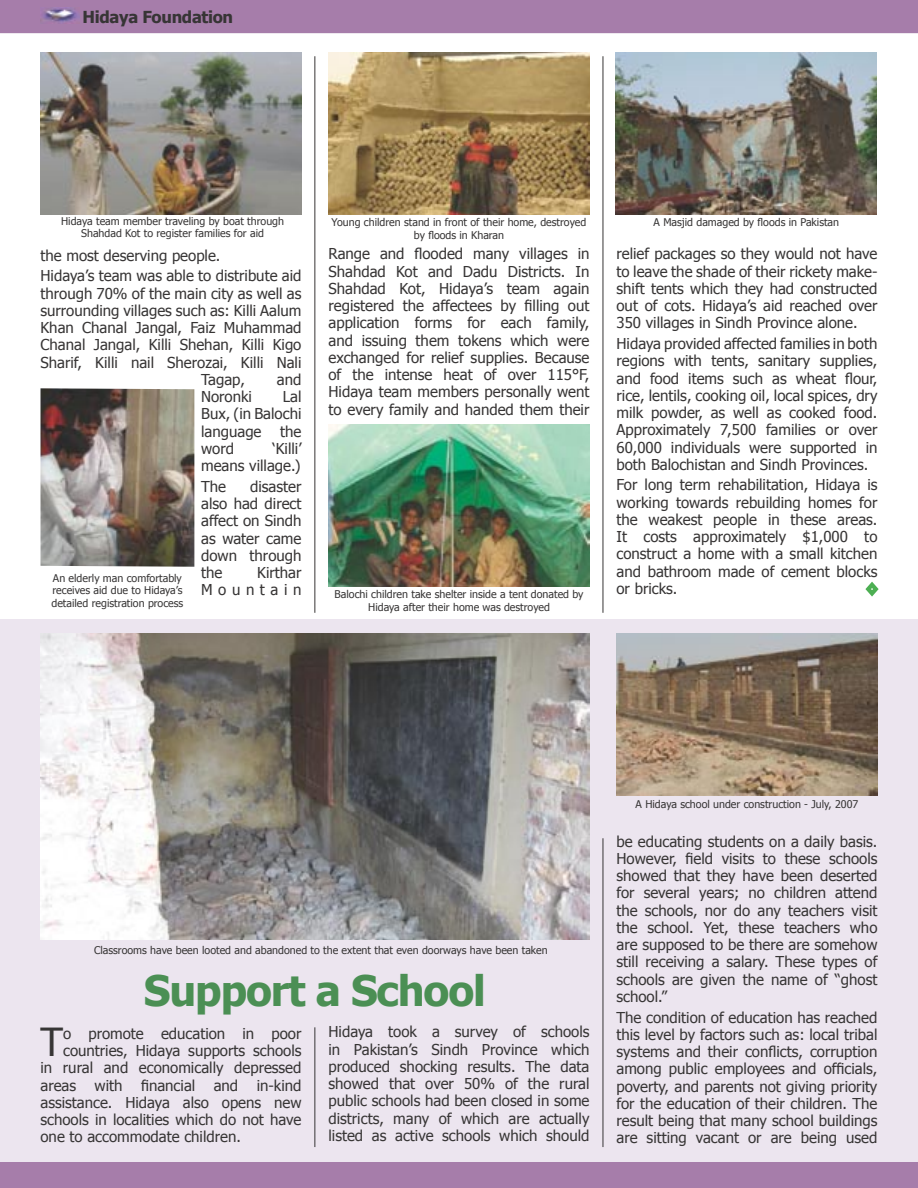
<style>
.page{position:relative;width:918px;height:1188px;background:#fff}
.page>*{position:absolute;margin:0;border:0;box-sizing:border-box;transform-origin:0 0}
.t1{font:700 42px "Tahoma";letter-spacing:-.025em;color:#4b8f54}
.t2{font:38.7px "Tahoma";color:#373535}
.t3{font:700 16.5px "Tahoma";letter-spacing:-.02em;color:#373535}
.t4{font:15px/17.2px "Tahoma";color:#373535;text-align:justify}
.t5{font:15px/17.2px "Tahoma";letter-spacing:.375em;color:#373535;text-align:right}
.t6{font:10.65px/12.8px "Tahoma";color:#373535;text-align:center}
</style>
<div class="page">
<div style="left:0;top:620px;width:918px;height:544px;background:#ece5ef"></div>
<img style="left:40px;top:634px;width:549px;height:306px">
<div style="left:0;top:1162px;width:918px;height:26px;background:#a67daa"></div>
<img style="left:617px;top:634px;width:261px;height:162px">
<div style="left:0;top:0;width:918px;height:33px;background:#a67daa"></div>
<img style="left:41px;top:53px;width:260px;height:161px">
<img style="left:328px;top:52px;width:262px;height:162px">
<svg style="left:865px;top:581px;width:14px;height:16px"></svg>
<img style="left:329px;top:424px;width:261px;height:162px">
<img style="left:616px;top:52px;width:261px;height:162px">
<img style="left:41px;top:8px;width:38px;height:15px">
<img style="left:40px;top:388px;width:154px;height:179px">
<p class="t3" style="left:83px;top:5px;width:152px">Hidaya Foundation</p>
<p class="t6" style="left:61px;top:214px;width:224px">Hidaya team member traveling by boat through<br>Shahdad Kot to register families for aid</p>
<p class="t6" style="left:332px;top:215px;width:256px">Young children stand in front of their home, destroyed by floods in Kharan</p>
<p class="t4" style="left:40px;top:244px;width:263px;line-height:20.7px">the most deserving people.<br>Hidaya’s team was able to distribute aid</p>
<p class="t4" style="left:40px;top:284px;width:262px">through 70% of the main city as well as</p>
<p class="t4" style="left:40px;top:301px;width:262px">surrounding villages such as: Killi Aalum</p>
<p class="t4" style="left:40px;top:318px;width:263px">Khan Chanal Jangal, Faiz Muhammad</p>
<p class="t4" style="left:40px;top:336px;width:262px">Chanal Jangal, Killi Shehan, Killi Kigo</p>
<p class="t4" style="left:40px;top:353px;width:262px">Sharif, Killi nail Sherozai, Killi Nali</p>
<p class="t4" style="left:201px;top:370px;width:45px">Tagap,</p>
<p class="t4" style="left:277px;top:370px;width:26px">and</p>
<p class="t4" style="left:201px;top:387px;width:52px">Noronki</p>
<p class="t4" style="left:201px;top:387px;width:102px;text-indent:82px">Lal Bux, (in Balochi language the word</p>
<p class="t4" style="left:201px;top:439px;width:102px;text-align:right">‘Killi’<br>means village.)</p>
<p class="t4" style="left:201px;top:477px;width:27px">The</p>
<p class="t4" style="left:201px;top:477px;width:102px;text-indent:49px">disaster also had direct affect on Sindh as water came down through the</p>
<p class="t5" style="left:201px;top:563px;width:102px">Kirthar<br>Mountain</p>
<p class="t6" style="left:51px;top:571px;width:133px;text-align:left">An elderly man comfortably receives aid due to Hidaya’s detailed registration process</p>
<p class="t4" style="left:328px;top:245px;width:263px">Range and flooded many villages in Shahdad Kot and Dadu Districts. In Shahdad Kot, Hidaya’s team again registered the affectees by filling out application forms for each family, and issuing them tokens which were exchanged for relief supplies. Because of the intense heat of over 115°F, Hidaya team members personally went to every family and handed them their</p>
<p class="t6" style="left:335px;top:587px;width:251px">Balochi children take shelter inside a tent donated by<br>Hidaya after their home was destroyed</p>
<p class="t6" style="left:654px;top:215px;width:187px">A Masjid damaged by floods in Pakistan</p>
<p class="t4" style="left:616px;top:245px;width:262px">relief packages so they would not have to leave the shade of their rickety make&shy;shift tents which they had constructed out of cots. Hidaya’s aid reached over 350 villages in Sindh Province alone.</p>
<p class="t4" style="left:616px;top:334px;width:262px">Hidaya provided affected families in both regions with tents, sanitary supplies, and food items such as wheat flour, rice, lentils, cooking oil, local spices, dry milk powder, as well as cooked food.<br>Approximately 7,500 families or over 60,000 individuals were supported in both Balochistan and Sindh Provinces.</p>
<p class="t4" style="left:616px;top:476px;width:262px">For long term rehabilitation, Hidaya is working towards rebuilding homes for the weakest people in these areas.<br>It costs approximately $1,000 to construct a home with a small kitchen and bathroom made of cement blocks or bricks.</p>
<p class="t6" style="left:94px;top:943px;width:455px">Classrooms have been looted and abandoned to the extent that even doorways have been taken</p>
<h1 class="t1" style="left:144px;top:962px;width:344px">Support a School</h1>
<p class="t4" style="left:328px;top:1023px;width:263px">Hidaya took a survey of schools in Pakistan’s Sindh Province which produced shocking results. The data showed that over 50% of the rural public schools had been closed in some districts, many of which are actually listed as active schools which should</p>
<h2 class="t2" style="left:40px;top:1016px;width:24px">T</h2>
<p class="t4" style="left:63px;top:1024px;width:240px">o promote education in poor</p>
<p class="t4" style="left:63px;top:1041px;width:240px">countries, Hidaya supports schools</p>
<p class="t4" style="left:40px;top:1058px;width:262px">in rural and economically depressed</p>
<p class="t4" style="left:40px;top:1076px;width:263px">areas with financial and in-kind</p>
<p class="t4" style="left:40px;top:1093px;width:263px">assistance. Hidaya also opens new</p>
<p class="t4" style="left:40px;top:1110px;width:262px">schools in localities which do not have</p>
<p class="t4" style="left:40px;top:1127px;width:202px">one to accommodate children.</p>
<p class="t6" style="left:636px;top:797px;width:224px">A Hidaya school under construction - July, 2007</p>
<p class="t4" style="left:616px;top:832px;width:263px">be educating students on a daily basis.<br>However, field visits to these schools showed that they have been deserted for several years; no children attend the schools, nor do any teachers visit the school. Yet, these teachers who are supposed to be there are somehow still receiving a salary. These types of schools are given the name of “ghost school.”</p>
<p class="t4" style="left:616px;top:1008px;width:263px">The condition of education has reached this level by factors such as: local tribal systems and their conflicts, corruption among public employees and officials, poverty, and parents not giving priority for the education of their children. The result being that many school buildings are sitting vacant or are being used</p>
</div>
